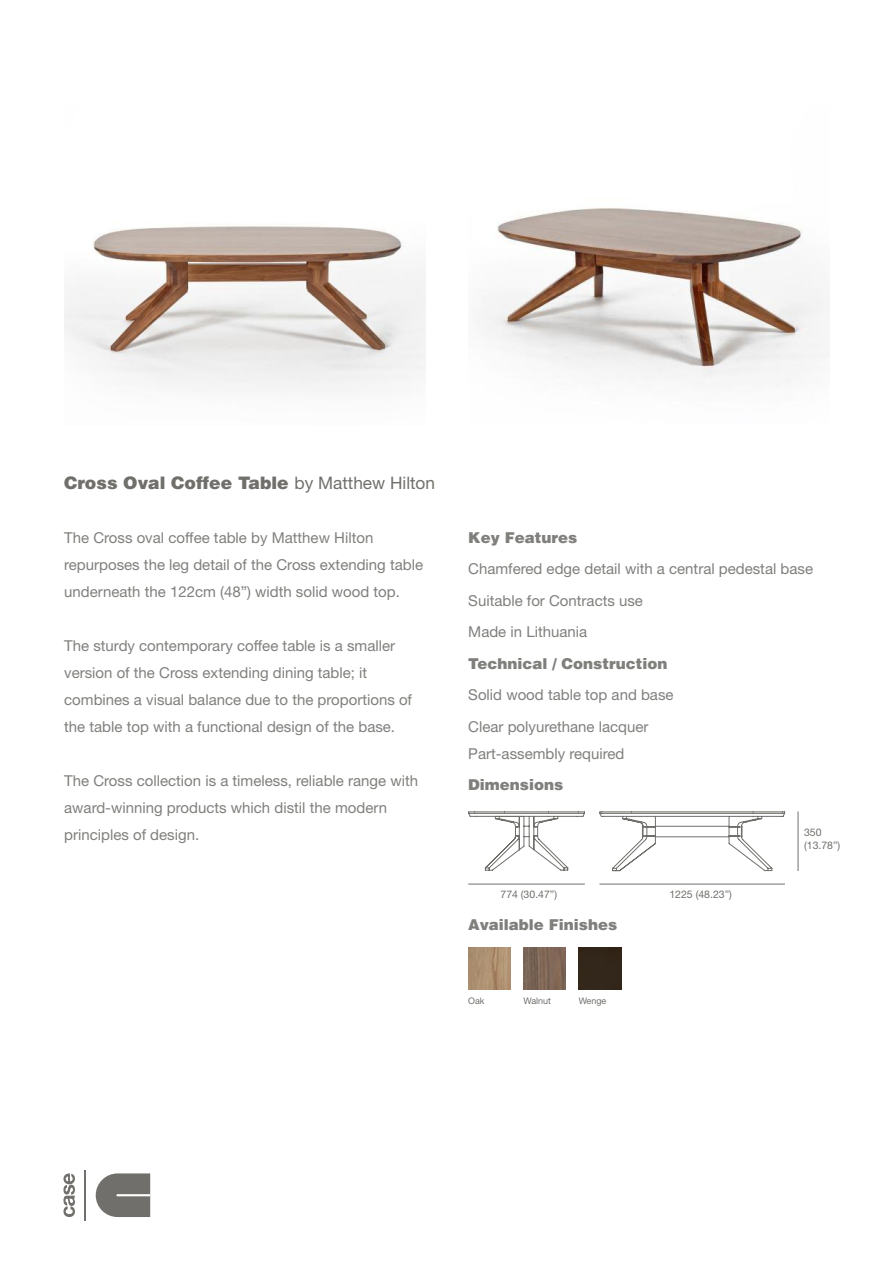
<style>
.page{position:relative;width:893px;height:1263px;background:#fff}
.page>*{position:absolute;margin:0;border:0;box-sizing:border-box;transform-origin:0 0}
.t1{font:900 17.25px "Helvetica";color:#706f6b}
.t2{font:15px/27px "Helvetica Neue LT Std";color:#807f7c}
.t3{font:900 15px "Helvetica";color:#807f7c}
.t4{font:10.5px/12.6px "Helvetica Neue LT Std";color:#706f6b}
.t5{font:9px "Helvetica Neue LT Std";color:#706f6b}
.s1{font-family:"Helvetica Neue LT Std";font-weight:400}
.s2{color:#807f7c}
</style>
<div class="page">
<svg style="left:96px;top:1173px;width:54px;height:44px;background:#81807d"></svg>
<svg style="left:63px;top:1173px;width:12px;height:44px"></svg>
<hr style="left:85px;top:1170px;width:1px;height:50px;background:#706f6b">
<img style="left:64px;top:226px;width:362px;height:166px">
<img style="left:477px;top:208px;width:353px;height:174px">
<hr style="left:599px;top:884px;width:186px;height:1px;background:#706f6b">
<hr style="left:468px;top:884px;width:117px;height:1px;background:#706f6b">
<hr style="left:798px;top:811px;width:1px;height:60px;background:#706f6b">
<svg style="left:599px;top:811px;width:187px;height:61px"></svg>
<svg style="left:468px;top:811px;width:117px;height:60px"></svg>
<img style="left:468px;top:947px;width:43px;height:43px">
<img style="left:523px;top:947px;width:43px;height:43px">
<div style="left:579px;top:947px;width:42px;height:43px;background:#33271b"></div>
<p class="t1" style="left:64px;top:471px;width:372px">Cross Oval Coffee Table <span class="s1">by Matthew Hilton</span></p>
<p class="t2" style="left:64px;top:523px;width:360px">The Cross oval coffee table by Matthew Hilton repurposes the leg detail of the Cross extending table underneath the 122cm (48”) width solid wood top.</p>
<p class="t2" style="left:64px;top:631px;width:349px">The sturdy contemporary coffee table is a smaller version of the Cross extending dining table; it combines a visual balance due to the proportions of the table top with a functional design of the base.</p>
<p class="t2" style="left:64px;top:766px;width:355px">The Cross collection is a timeless, reliable range with award-winning products which distil the modern principles of design.</p>
<p class="t3" style="left:468px;top:527px;width:110px">Key Features</p>
<p class="t2" style="left:468px;top:553px;width:346px;line-height:31.5px">Chamfered edge detail with a central pedestal base<br>Suitable for Contracts use<br>Made in Lithuania</p>
<p class="t3" style="left:468px;top:653px;width:201px">Technical / Construction</p>
<p class="t2" style="left:468px;top:679px;width:207px;line-height:31.5px">Solid wood table top and base<br>Clear polyurethane lacquer</p>
<p class="t2" style="left:468px;top:740px;width:158px">Part-assembly required</p>
<p class="t3" style="left:468px;top:775px;width:97px">Dimensions</p>
<p class="t4" style="left:500px;top:887px;width:58px">774 (30.47<span class="s2">”</span>)</p>
<p class="t4" style="left:669px;top:887px;width:64px">1225 (48.23<span class="s2">”</span>)</p>
<p class="t3" style="left:468px;top:914px;width:150px">Available Finishes</p>
<p class="t5" style="left:468px;top:996px;width:18px">Oak</p>
<p class="t5" style="left:523px;top:995px;width:29px">Walnut</p>
<p class="t5" style="left:579px;top:995px;width:29px">Wenge</p>
<p class="t4" style="left:804px;top:826px;width:38px">350 (13.78<span class="s2">”</span>)</p>
</div>
